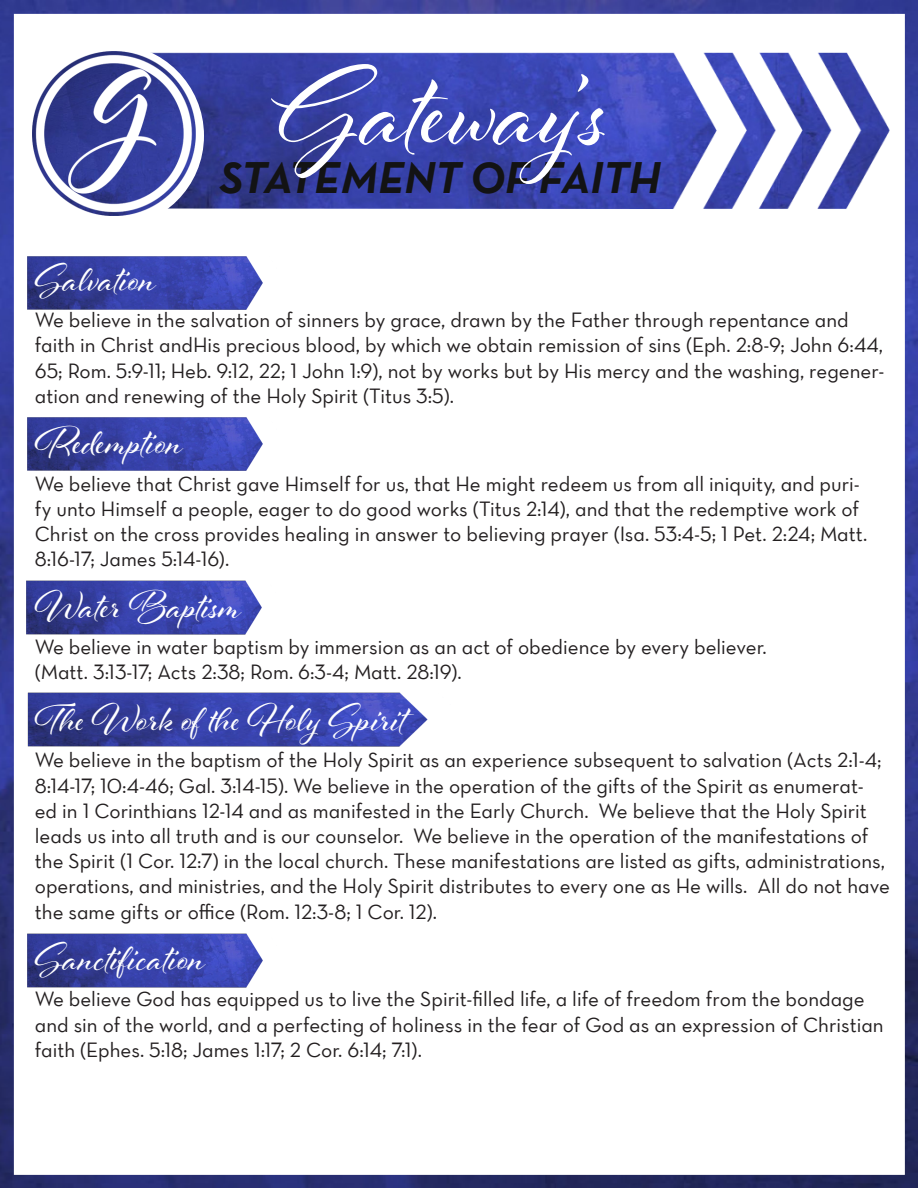
<style>
.page{position:relative;width:918px;height:1188px;background:#fff}
.page>*{position:absolute;margin:0;border:0;box-sizing:border-box;transform-origin:0 0}
.t1{font:120px "Al Fresco";color:#fff}
.t2{font:45px "Neutra Text Bold Italic Alt";color:#131314}
.t3{font:42px "Al Fresco";color:#fff}
.t4{font:21px/25.2px "Neutra Text Book Alt";color:#231f20}
</style>
<div class="page">
<img style="left:1px;top:1px;width:917px;height:1187px">
<div style="left:14px;top:14px;width:891px;height:1161px;background:#fff;border:2px solid #fff"></div>
<img style="left:0;top:0;width:892px;height:514px">
<img style="left:32px;top:52px;width:164px;height:137px">
<img style="left:0;top:189px;width:283px;height:321px">
<img style="left:0;top:514px;width:262px;height:112px">
<img style="left:0;top:626px;width:428px;height:160px">
<img style="left:0;top:867px;width:263px;height:159px">
<p class="t1" style="left:271px;top:30px;width:339px">Gateway’s</p>
<p class="t2" style="left:220px;top:150px;width:442px">STATEMENT OF FAITH</p>
<p class="t3" style="left:35px;top:251px;width:120px">Salvation</p>
<p class="t4" style="left:35px;top:307px;width:851px">We believe in the salvation of sinners by grace, drawn by the Father through repentance and faith in Christ andHis precious blood, by which we obtain remission of sins (Eph. 2:8-9; John 6:44, 65; Rom. 5:9-11; Heb. 9:12, 22; 1 John 1:9), not by works but by His mercy and the washing, regener&shy;ation and renewing of the Holy Spirit (Titus 3:5).</p>
<p class="t3" style="left:35px;top:414px;width:147px">Redemption</p>
<p class="t4" style="left:35px;top:471px;width:834px">We believe that Christ gave Himself for us, that He might redeem us from all iniquity, and puri&shy;fy unto Himself a people, eager to do good works (Titus 2:14), and that the redemptive work of Christ on the cross provides healing in answer to believing prayer (Isa. 53:4-5; 1 Pet. 2:24; Matt.<br>8:16-17; James 5:14-16).</p>
<p class="t3" style="left:35px;top:578px;width:208px">Water Baptism</p>
<p class="t4" style="left:35px;top:634px;width:733px">We believe in water baptism by immersion as an act of obedience by every believer.</p>
<p class="t4" style="left:35px;top:659px;width:429px">(Matt. 3:13-17; Acts 2:38; Rom. 6:3-4; Matt. 28:19).</p>
<p class="t3" style="left:35px;top:691px;width:374px">The Work of the Holy Spirit</p>
<p class="t4" style="left:35px;top:747px;width:857px">We believe in the baptism of the Holy Spirit as an experience subsequent to salvation (Acts 2:1-4; 8:14-17; 10:4-46; Gal. 3:14-15). We believe in the operation of the gifts of the Spirit as enumerat&shy;ed in 1 Corinthians 12-14 and as manifested in the Early Church. We believe that the Holy Spirit leads us into all truth and is our counselor. We believe in the operation of the manifestations of the Spirit (1 Cor. 12:7) in the local church. These manifestations are listed as gifts, administrations, operations, and ministries, and the Holy Spirit distributes to every one as He wills. All do not have the same gifts or office (Rom. 12:3-8; 1 Cor. 12).</p>
<p class="t3" style="left:35px;top:930px;width:169px">Sanctification</p>
<p class="t4" style="left:35px;top:986px;width:850px">We believe God has equipped us to live the Spirit-filled life, a life of freedom from the bondage and sin of the world, and a perfecting of holiness in the fear of God as an expression of Christian faith (Ephes. 5:18; James 1:17; 2 Cor. 6:14; 7:1).</p>
</div>
